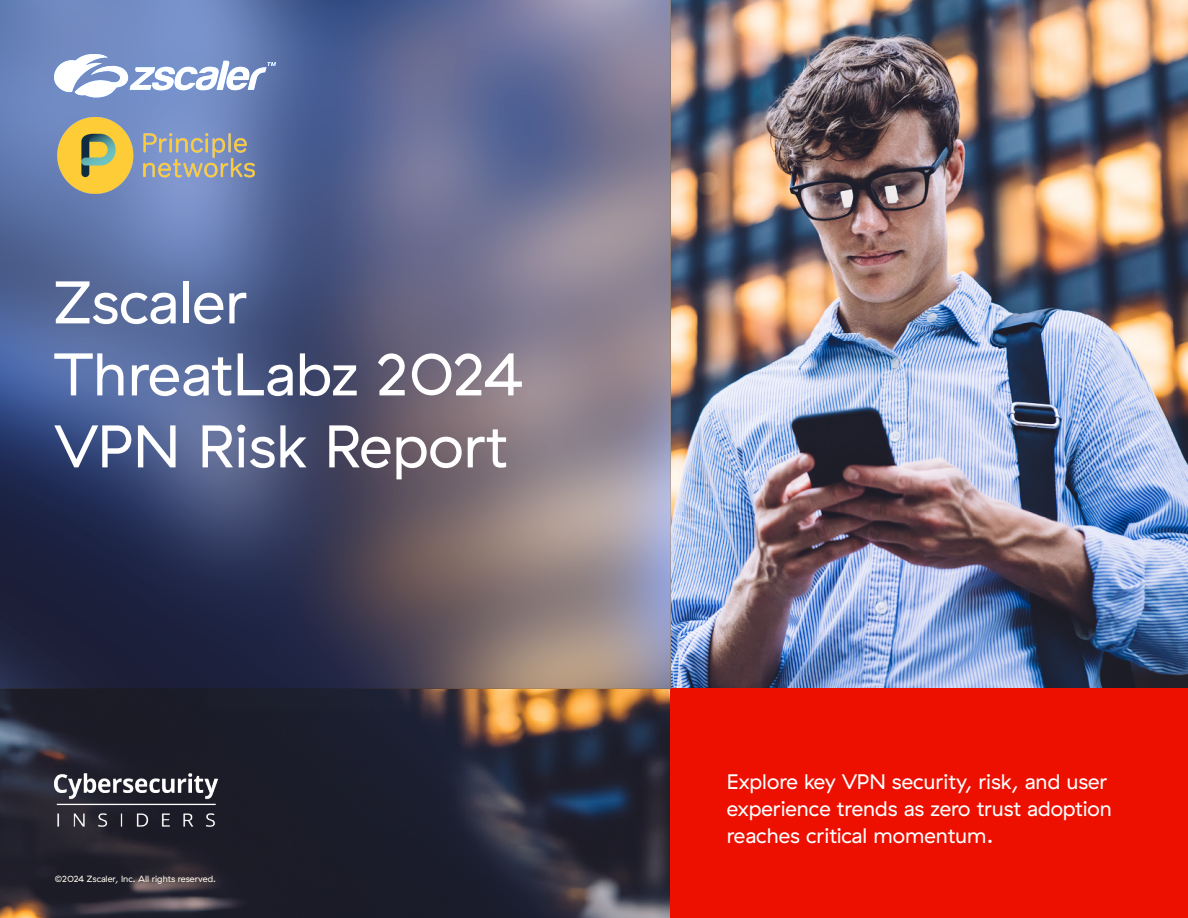
<style>
.page{position:relative;width:1188px;height:918px;background:#fff}
.page>*{position:absolute;margin:0;border:0;box-sizing:border-box;transform-origin:0 0}
.t1{font:60px/72px "GT Haptik ZS";color:#fff}
.t2{font:21px/27px "GT Haptik ZS";color:#fff}
.t3{font:9px "GT Haptik ZS";color:#fffaee}
</style>
<div class="page">
<img style="left:0;top:0;width:1188px;height:918px">
<div style="left:670px;top:688px;width:518px;height:230px;background:#ed1000"></div>
<svg style="left:0;top:0;width:670px;height:688px;background:#626786"></svg>
<img style="left:54px;top:772px;width:166px;height:55px">
<img style="left:58px;top:118px;width:196px;height:75px">
<h1 class="t1" style="left:54px;top:267px;width:471px">Zscaler<br>ThreatLabz 2024<br>VPN Risk Report</h1>
<p class="t3" style="left:55px;top:874px;width:163px">©2024 Zscaler, Inc. All rights reserved.</p>
<p class="t2" style="left:727px;top:769px;width:387px">Explore key VPN security, risk, and user experience trends as zero trust adoption reaches critical momentum.</p>
</div>
